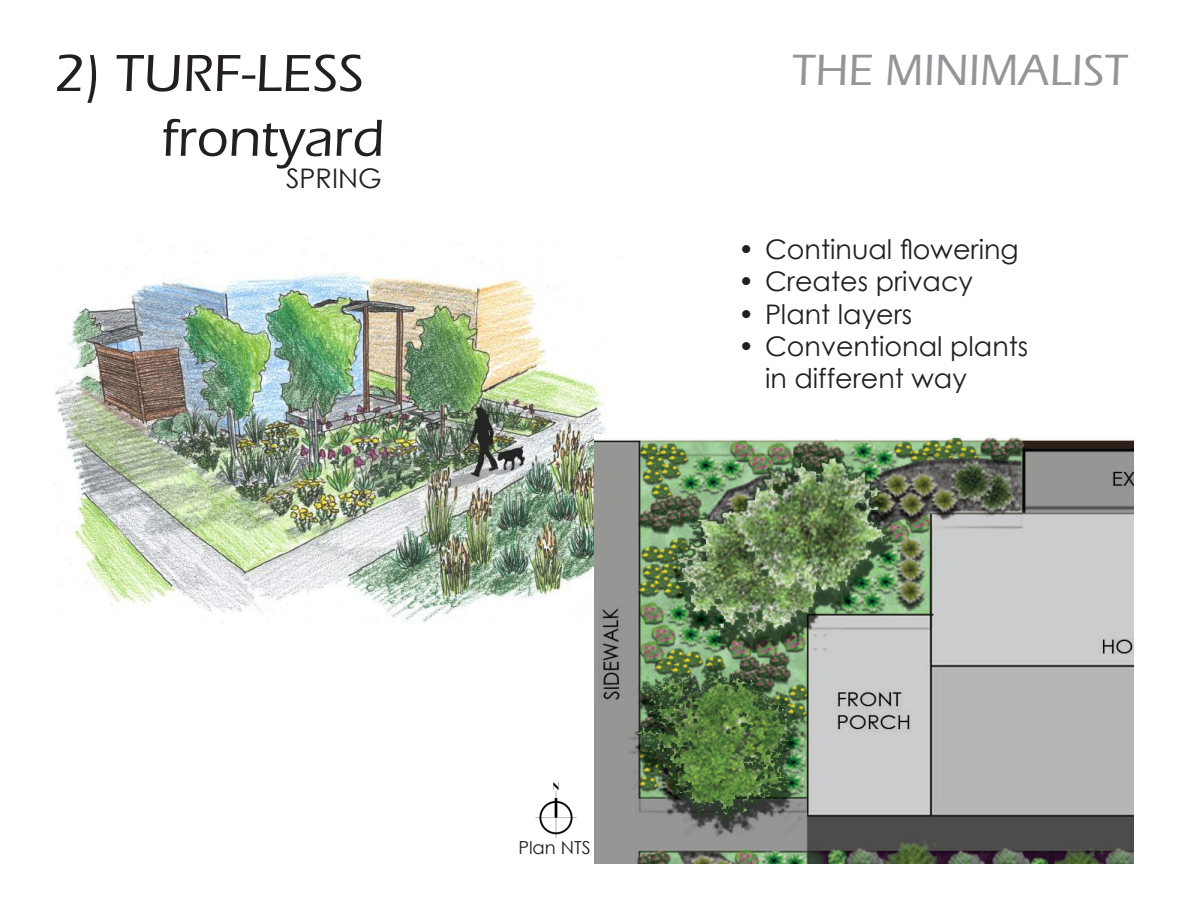
<style>
.page{position:relative;width:1188px;height:918px;background:#fff}
.page>*{position:absolute;margin:0;border:0;box-sizing:border-box;transform-origin:0 0}
.t1{font:500 54px "Eras ITC";color:#231f20}
.t2{font:500 45px "Eras ITC";color:#939598}
.t3{font:27px/32.4px "Century Gothic";color:#231f20}
.t4{font:18px "Century Gothic";color:#231f20}
</style>
<div class="page">
<img style="left:54px;top:263px;width:552px;height:359px">
<img style="left:594px;top:434px;width:540px;height:430px">
<img style="left:535px;top:782px;width:42px;height:57px">
<h1 class="t1" style="left:54px;top:43px;width:312px">2) TURF-LESS</h1>
<h2 class="t2" style="left:792px;top:45px;width:338px">THE MINIMALIST</h2>
<h1 class="t1" style="left:162px;top:108px;width:224px">frontyard</h1>
<p class="t3" style="left:286px;top:161px;width:97px">SPRING</p>
<p class="t3" style="left:738px;top:232px;width:282px">• Continual flowering</p>
<p class="t3" style="left:738px;top:265px;width:237px">• Creates privacy</p>
<p class="t3" style="left:738px;top:297px;width:176px">• Plant layers</p>
<p class="t3" style="left:765px;top:330px;width:265px;text-indent:-27px">• Conventional plants in different way</p>
<p class="t4" style="left:518px;top:835px;width:74px">Plan NTS</p>
</div>
